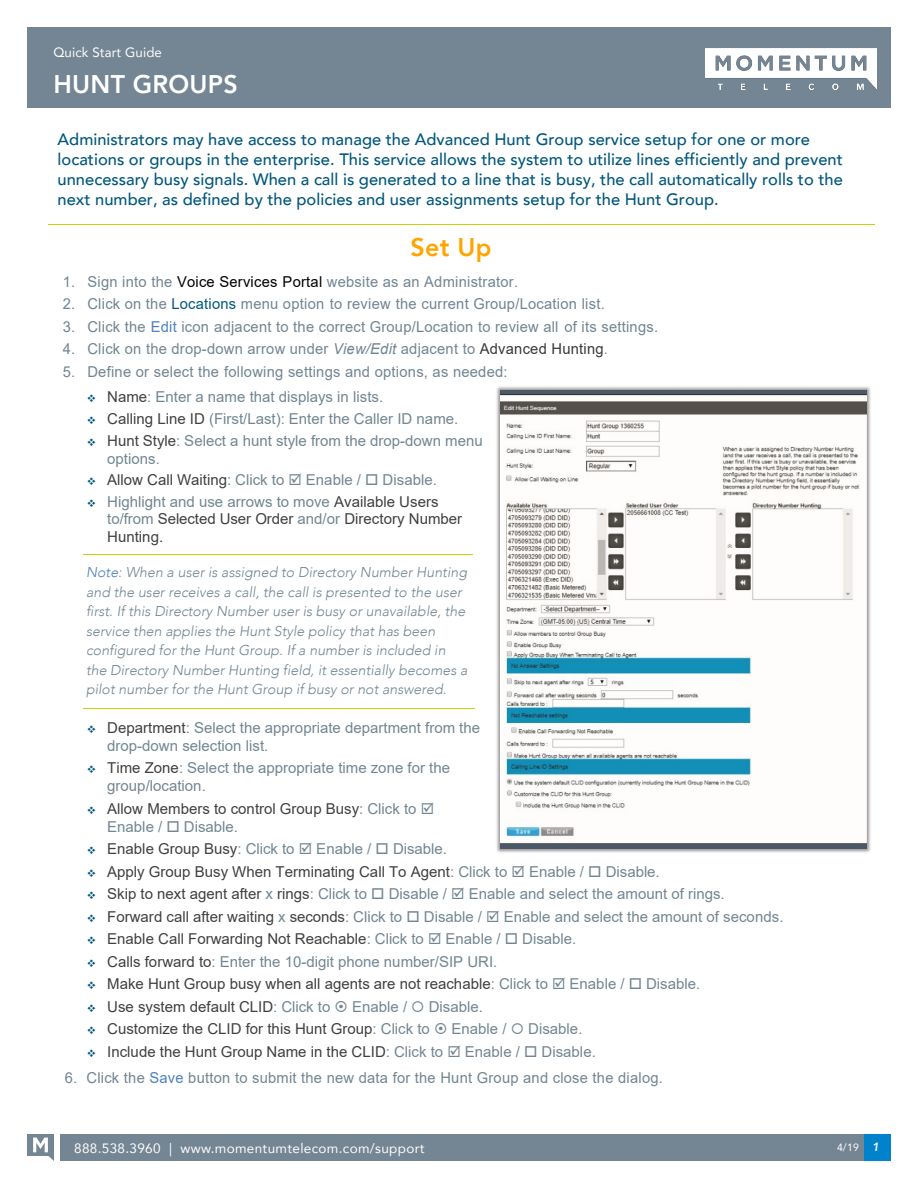
<style>
.page{position:relative;width:918px;height:1188px;background:#fff}
.page>*{position:absolute;margin:0;border:0;box-sizing:border-box;transform-origin:0 0}
.t1{font:800 25.5px "Avenir";letter-spacing:.01em;color:#fff}
.t2{font:800 25.5px "Avenir";color:#ffa400}
.t3{font:500 16.5px/19.8px "Avenir";color:#00577d}
.t4{font:15px "Arial";letter-spacing:.015em;color:#718592}
.t5{font:15px "Arial";color:#404040}
.t6{font:15px/18px "Arial";color:#728692}
.t7{font:15px "Arial";color:#728692}
.t8{font:15px/17.2px "Arial";color:#404040}
.t9{font:italic 300 14.25px/19.5px "Avenir";color:#728692}
.t10{font:13.5px "Avenir";letter-spacing:.025em;color:#fff}
.t11{font:10.5px "Avenir";color:#fff}
.s1{color:#000}
.s2{color:#00577d}
.s3{color:#4f81bd}
.s4{font-style:italic}
.s5{color:#383838}
.s6{color:#404040}
.s7{color:#728692}
.s8{font-weight:800;font-style:italic;font-size:12px}
</style>
<div class="page">
<div style="left:27px;top:27px;width:864px;height:81px;background:#748593"></div>
<img style="left:706px;top:48px;width:171px;height:42px">
<div style="left:61px;top:1134px;width:830px;height:27px;background:#748593"></div>
<svg style="left:27px;top:1134px;width:27px;height:27px"></svg>
<div style="left:864px;top:1134px;width:26px;height:27px;background:#0083ca"></div>
<hr style="left:48px;top:224px;width:827px;height:1px;background:#c4d600">
<hr style="left:83px;top:554px;width:390px;height:1px;background:#c4d600">
<hr style="left:83px;top:708px;width:392px;height:1px;background:#c4d600">
<img style="left:496px;top:386px;width:375px;height:467px">
<img style="left:500px;top:391px;width:366px;height:458px">
<p class="t10" style="left:54px;top:41px;width:110px">Quick Start Guide</p>
<h1 class="t1" style="left:54px;top:64px;width:186px">HUNT GROUPS</h1>
<p class="t3" style="left:58px;top:129px;width:787px">Administrators may have access to manage the Advanced Hunt Group service setup for one or more locations or groups in the enterprise. This service allows the system to utilize lines efficiently and prevent unnecessary busy signals. When a call is generated to a line that is busy, the call automatically rolls to the next number, as defined by the policies and user assignments setup for the Hunt Group.</p>
<h1 class="t2" style="left:411px;top:228px;width:82px">Set Up</h1>
<p class="t4" style="left:63px;top:271px;width:457px">1. Sign into the <span class="s1">Voice Services Portal</span> website as an Administrator.</p>
<p class="t4" style="left:63px;top:294px;width:544px">2. Click on the <span class="s2">Locations</span> menu option to review the current Group/Location list.</p>
<p class="t4" style="left:63px;top:316px;width:597px">3. Click the <span class="s3">Edit</span> icon adjacent to the correct Group/Location to review all of its settings.</p>
<p class="t4" style="left:63px;top:339px;width:547px">4. Click on the drop-down arrow under <span class="s4">View/Edit</span> adjacent to <span class="s5">Advanced Hunting</span>.</p>
<p class="t4" style="left:63px;top:361px;width:446px">5. Define or select the following settings and options, as needed:</p>
<p class="t6" style="left:87px;top:388px;width:298px"><span class="s2">❖</span> <span class="s6">Name</span>: Enter a name that displays in lists.</p>
<p class="t6" style="left:87px;top:410px;width:373px"><span class="s2">❖</span> <span class="s6">Calling Line ID</span> (First/Last): Enter the Caller ID name.</p>
<p class="t6" style="left:107px;top:431px;width:377px;text-indent:-21px"><span class="s2">❖</span> <span class="s6">Hunt Style</span>: Select a hunt style from the drop-down menu options.</p>
<p class="t6" style="left:87px;top:471px;width:352px"><span class="s2">❖</span> <span class="s6">Allow Call Waiting</span>: Click to ☑ Enable / □ Disable.</p>
<p class="t8" style="left:107px;top:493px;width:357px;text-indent:-21px"><span class="s2">❖</span> <span class="s7">Highlight and use arrows to move</span> Available Users <span class="s7">to/from</span> Selected User Order <span class="s7">and/or</span> Directory Number<br>Hunting.</p>
<p class="t9" style="left:86px;top:563px;width:383px"><span class="s3">Note</span>: When a user is assigned to Directory Number Hunting and the user receives a call, the call is presented to the user first. If this Directory Number user is busy or unavailable, the service then applies the Hunt Style policy that has been configured for the Hunt Group. If a number is included in the Directory Number Hunting field, it essentially becomes a pilot number for the Hunt Group if busy or not answered.</p>
<p class="t6" style="left:107px;top:718px;width:374px;text-indent:-21px"><span class="s2">❖</span> <span class="s6">Department</span>: Select the appropriate department from the drop-down selection list.</p>
<p class="t6" style="left:107px;top:759px;width:344px;text-indent:-21px"><span class="s2">❖</span> <span class="s6">Time Zone</span>: Select the appropriate time zone for the group/location.</p>
<p class="t8" style="left:107px;top:799px;width:328px;line-height:18px;text-indent:-21px"><span class="s2">❖</span> Allow Members to control Group Busy<span class="s7">: Click to</span> <span class="s7">☑<br>Enable /</span> <span class="s7">□ Disable.</span></p>
<p class="t7" style="left:87px;top:839px;width:362px"><span class="s2">❖</span> <span class="s6">Enable Group Busy</span>: Click to ☑ Enable / □ Disable.</p>
<p class="t5" style="left:87px;top:861px;width:575px"><span class="s2">❖</span> Apply Group Busy When Terminating Call To Agent<span class="s7">: Click to</span> <span class="s7">☑ Enable /</span> <span class="s7">□ Disable.</span></p>
<p class="t7" style="left:87px;top:884px;width:640px"><span class="s2">❖</span> <span class="s6">Skip to next agent after</span> x <span class="s6">rings</span>: Click to □ Disable / ☑ Enable and select the amount of rings.</p>
<p class="t7" style="left:87px;top:906px;width:698px"><span class="s2">❖</span> <span class="s6">Forward call after waiting</span> x <span class="s6">seconds</span>: Click to □ Disable / ☑ Enable and select the amount of seconds.</p>
<p class="t5" style="left:87px;top:929px;width:491px"><span class="s2">❖</span> Enable Call Forwarding Not Reachable<span class="s7">: Click to</span> <span class="s7">☑ Enable /</span> <span class="s7">□ Disable.</span></p>
<p class="t7" style="left:87px;top:951px;width:412px"><span class="s2">❖</span> <span class="s6">Calls forward to</span>: Enter the 10-digit phone number/SIP URI.</p>
<p class="t5" style="left:87px;top:974px;width:615px"><span class="s2">❖</span> Make Hunt Group busy when all agents are not reachable<span class="s7">: Click to</span> <span class="s7">☑ Enable /</span> <span class="s7">□ Disable.</span></p>
<p class="t5" style="left:87px;top:996px;width:245px"><span class="s2">❖</span> Use system default CLID<span class="s7">: Click to</span></p>
<p class="t7" style="left:352px;top:996px;width:132px">Enable / ○ Disable.</p>
<p class="t5" style="left:87px;top:1019px;width:345px"><span class="s2">❖</span> Customize the CLID for this Hunt Group<span class="s7">: Click to</span></p>
<p class="t7" style="left:452px;top:1019px;width:132px">Enable / ○ Disable.</p>
<p class="t5" style="left:87px;top:1041px;width:511px"><span class="s2">❖</span> Include the Hunt Group Name in the CLID<span class="s7">: Click to</span> <span class="s7">☑ Enable /</span> <span class="s7">□ Disable.</span></p>
<p class="t4" style="left:65px;top:1068px;width:600px">6. Click the <span class="s3">Save</span> button to submit the new data for the Hunt Group and close the dialog.</p>
<p class="t10" style="left:74px;top:1137px;width:352px">888.538.3960 | www.momentumtelecom.com/support</p>
<p class="t11" style="left:837px;top:1139px;width:44px">4/19 <span class="s8">1</span></p>
</div>
